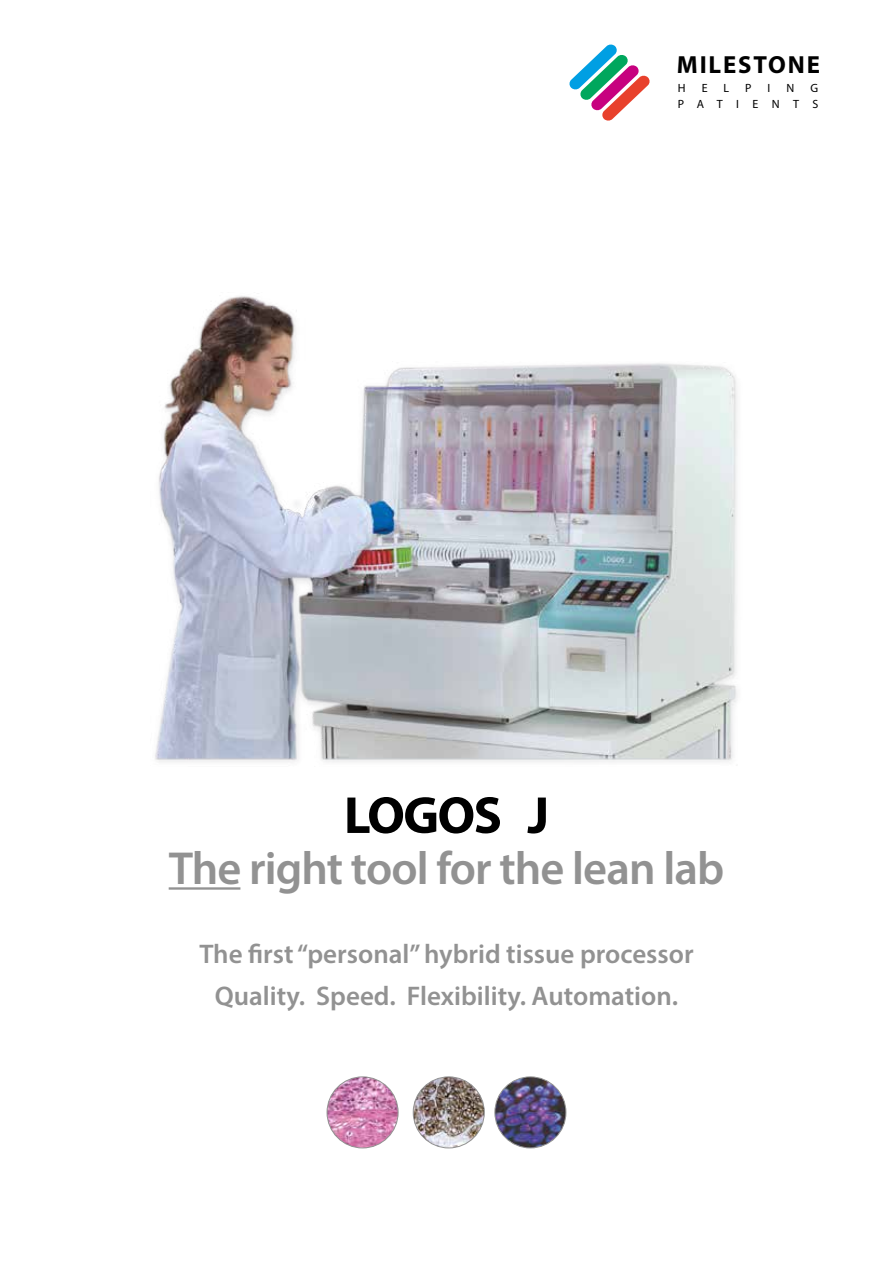
<style>
.page{position:relative;width:893px;height:1263px;background:#fff}
.page>*{position:absolute;margin:0;border:0;box-sizing:border-box;transform-origin:0 0}
.t1{font:700 52.5px "Myriad Pro";letter-spacing:-.03em;color:#000}
.t2{font:600 46.5px "Myriad Pro";letter-spacing:-.02em;color:#929292}
.t3{font:600 27px/41.5px "Myriad Pro";color:#929292;text-align:center}
.t4{font:700 24.75px "Myriad Pro";letter-spacing:.075em;color:#000}
.t5{font:12px/15.5px "Myriad Pro";letter-spacing:1.12em;color:#000;text-align:right}
</style>
<div class="page">
<svg style="left:569px;top:44px;width:81px;height:77px"></svg>
<img style="left:155px;top:296px;width:583px;height:466px">
<hr style="left:169px;top:887px;width:71px;height:3px;background:#929292">
<img style="left:413px;top:1077px;width:71px;height:71px;border-radius:36px">
<div style="left:413px;top:1077px;width:71px;height:71px;border:1px solid #929292;border-radius:50%"></div>
<img style="left:327px;top:1077px;width:71px;height:71px;border-radius:36px">
<div style="left:327px;top:1077px;width:71px;height:71px;border:1px solid #929292;border-radius:50%"></div>
<img style="left:495px;top:1077px;width:71px;height:71px;border-radius:36px">
<div style="left:495px;top:1077px;width:71px;height:71px;border:1px solid #929292;border-radius:50%"></div>
<p class="t4" style="left:677px;top:48px;width:145px">MILESTONE</p>
<p class="t5" style="left:678px;top:81px;width:9px">H</p>
<p class="t5" style="left:702px;top:81px;width:7px">E</p>
<p class="t5" style="left:724px;top:81px;width:7px">L</p>
<p class="t5" style="left:745px;top:81px;width:8px">P</p>
<p class="t5" style="left:768px;top:81px;width:4px">I</p>
<p class="t5" style="left:787px;top:81px;width:9px">N</p>
<p class="t5" style="left:678px;top:81px;width:142px">G<br>PATIENTS</p>
<h1 class="t1" style="left:344px;top:781px;width:207px">LOGOS J</h1>
<h2 class="t2" style="left:169px;top:839px;width:557px">The right tool for the lean lab</h2>
<p class="t3" style="left:199px;top:932px;width:496px">The first “personal” hybrid tissue processor<br>Quality. Speed. Flexibility. Automation.</p>
</div>
